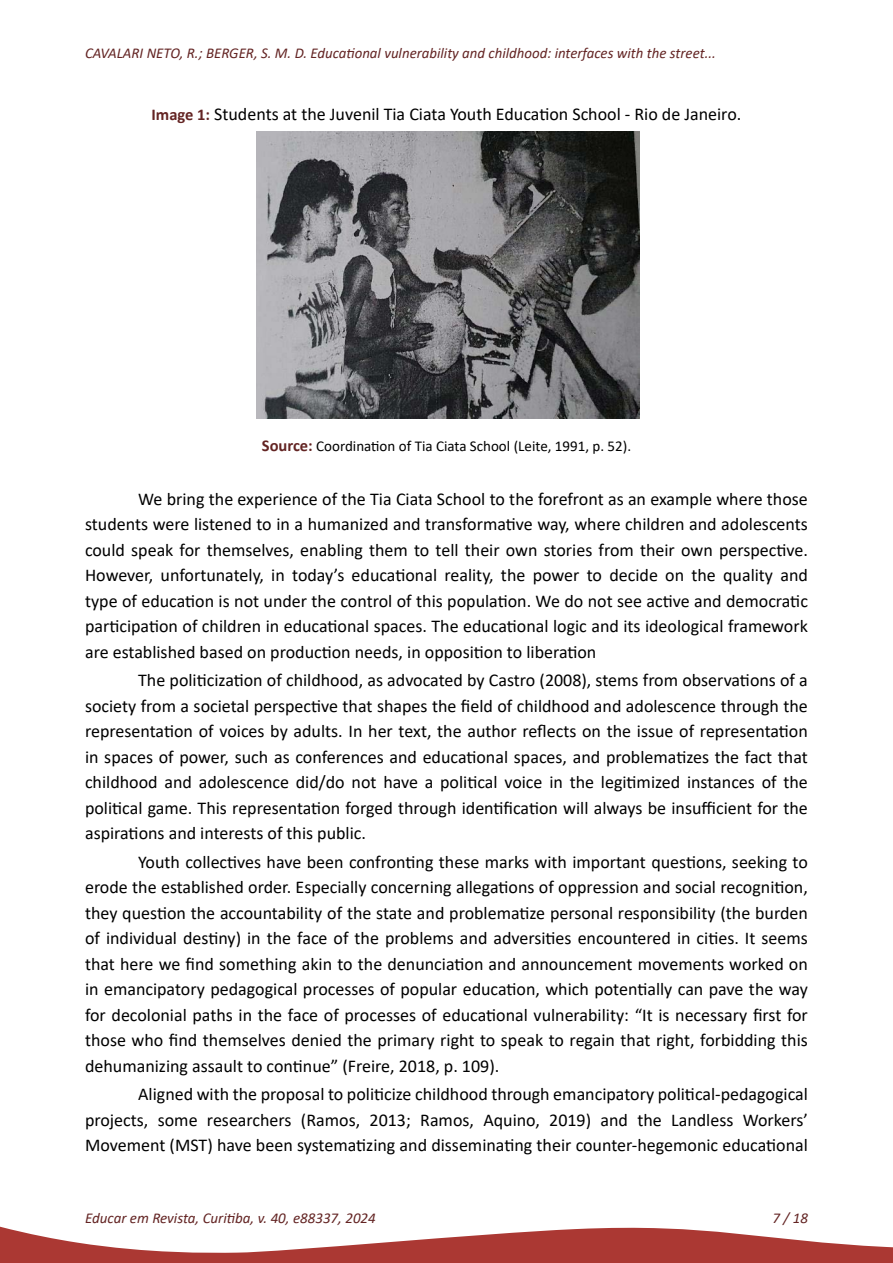
<style>
.page{position:relative;width:893px;height:1263px;background:#fff}
.page>*{position:absolute;margin:0;border:0;box-sizing:border-box;transform-origin:0 0}
._15-TEXTO{font:18px/25.5px "Calibri";color:#000;text-align:justify}
._18-TÍTULO_FIGURA{font:18px "Calibri";color:#000}
.t1{font:italic 15px "Calibri";color:#632423}
._19-FONTE_FIGURA{font:15px "Calibri";color:#000}
.s1{font-weight:700;font-size:16.5px;color:#632423}
</style>
<div class="page">
<svg style="left:0;top:1226px;width:893px;height:37px"></svg>
<img style="left:256px;top:131px;width:383px;height:287px">
<p class="t1" style="left:85px;top:43px;width:632px">CAVALARI NETO, R.; BERGER, S. M. D. Educational vulnerability and childhood: interfaces with the street...</p>
<p class="_18-TÍTULO_FIGURA" style="left:152px;top:101px;width:591px"><span class="s1">Image 1:</span> Students at the Juvenil Tia Ciata Youth Education School - Rio de Janeiro.</p>
<p class="_19-FONTE_FIGURA" style="left:262px;top:435px;width:371px"><span class="s1">Source:</span> Coordination of Tia Ciata School (Leite, 1991, p. 52).</p>
<p class="_15-TEXTO" style="left:85px;top:485px;width:724px;text-indent:53px">We bring the experience of the Tia Ciata School to the forefront as an example where those students were listened to in a humanized and transformative way, where children and adolescents could speak for themselves, enabling them to tell their own stories from their own perspective.<br>However, unfortunately, in today’s educational reality, the power to decide on the quality and type of education is not under the control of this population. We do not see active and democratic participation of children in educational spaces. The educational logic and its ideological framework are established based on production needs, in opposition to liberation</p>
<p class="_15-TEXTO" style="left:85px;top:667px;width:724px;text-indent:53px">The politicization of childhood, as advocated by Castro (2008), stems from observations of a society from a societal perspective that shapes the field of childhood and adolescence through the representation of voices by adults. In her text, the author reflects on the issue of representation in spaces of power, such as conferences and educational spaces, and problematizes the fact that childhood and adolescence did/do not have a political voice in the legitimized instances of the political game. This representation forged through identification will always be insufficient for the aspirations and interests of this public.</p>
<p class="_15-TEXTO" style="left:85px;top:848px;width:724px;text-indent:53px">Youth collectives have been confronting these marks with important questions, seeking to erode the established order. Especially concerning allegations of oppression and social recognition, they question the accountability of the state and problematize personal responsibility (the burden of individual destiny) in the face of the problems and adversities encountered in cities. It seems that here we find something akin to the denunciation and announcement movements worked on in emancipatory pedagogical processes of popular education, which potentially can pave the way for decolonial paths in the face of processes of educational vulnerability: “It is necessary first for those who find themselves denied the primary right to speak to regain that right, forbidding this dehumanizing assault to continue” (Freire, 2018, p. 109).</p>
<p class="_15-TEXTO" style="left:85px;top:1081px;width:724px;text-indent:53px">Aligned with the proposal to politicize childhood through emancipatory political-pedagogical projects, some researchers (Ramos, 2013; Ramos, Aquino, 2019) and the Landless Workers’ Movement (MST) have been systematizing and disseminating their counter-hegemonic educational</p>
<p class="t1" style="left:85px;top:1208px;width:292px">Educar em Revista, Curitiba, v. 40, e88337, 2024</p>
<p class="t1" style="left:772px;top:1208px;width:37px">7 / 18</p>
</div>
